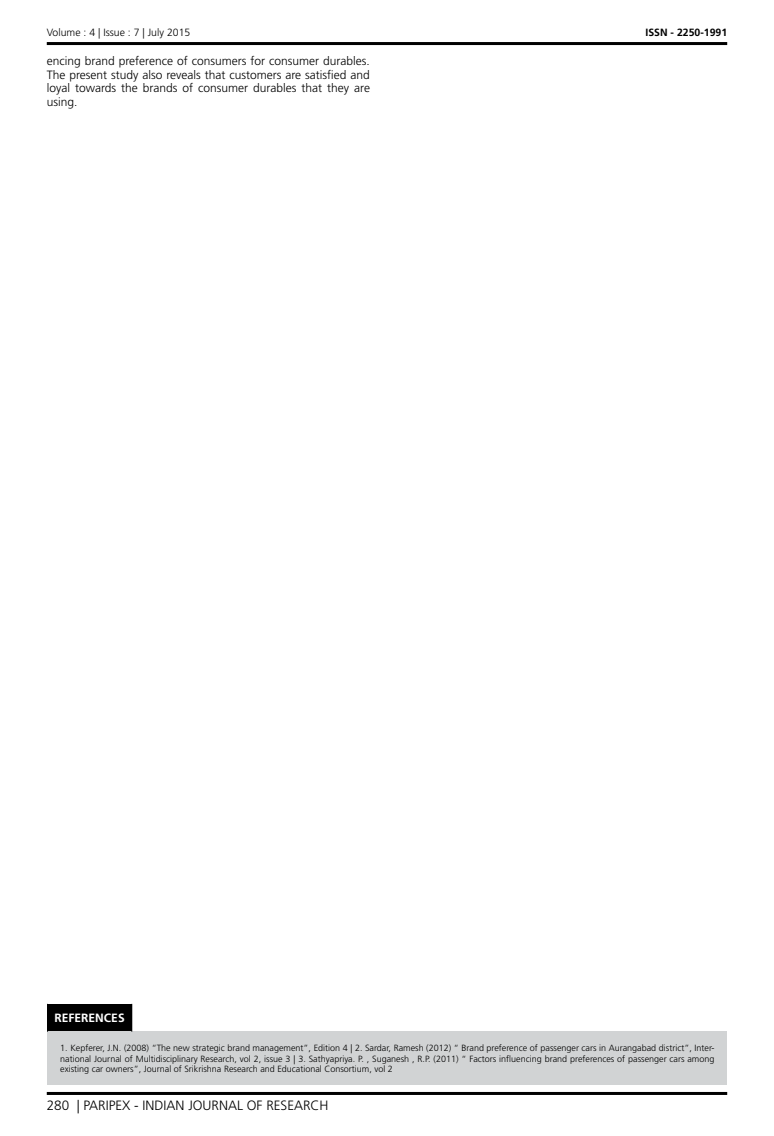
<style>
.page{position:relative;width:774px;height:1136px;background:#fff}
.page>*{position:absolute;margin:0;border:0;box-sizing:border-box;transform-origin:0 0}
.t1{font:300 13.5px "Frutiger LT Std";color:#000}
.t2{font:300 12px/13.5px "Frutiger LT Std";color:#000;text-align:justify}
.t3{font:700 12px "Frutiger LT Std";color:#fff}
.t4{font:300 10.5px "Frutiger LT Std";color:#000}
.t5{font:700 10.5px "Frutiger LT Std";color:#000}
.t6{font:300 9px/10.5px "Frutiger LT Std";color:#000;text-align:justify}
</style>
<div class="page">
<hr style="left:47px;top:42px;width:680px;height:3px;background:#000">
<hr style="left:47px;top:1091px;width:680px;height:3px;background:#000">
<div style="left:48px;top:1003px;width:84px;height:28px;background:#000"></div>
<div style="left:48px;top:1031px;width:679px;height:53px;background:#d1d3d4"></div>
<svg style="left:47px;top:1003px;width:1px;height:28px"></svg>
<p class="t4" style="left:47px;top:27px;width:145px">Volume : 4 | Issue : 7 | July 2015</p>
<p class="t5" style="left:645px;top:27px;width:83px">ISSN - 2250-1991</p>
<h2 class="t2" style="left:47px;top:55px;width:325px">encing brand preference of consumers for consumer durables.<br>The present study also reveals that customers are satisfied and loyal towards the brands of consumer durables that they are using.</h2>
<h2 class="t3" style="left:55px;top:1010px;width:72px">REFERENCES</h2>
<p class="t6" style="left:60px;top:1042px;width:656px">1. Kepferer, J.N. (2008) “The new strategic brand management”, Edition 4 | 2. Sardar, Ramesh (2012) “ Brand preference of passenger cars in Aurangabad district”, Inter&shy;national Journal of Multidisciplinary Research, vol 2, issue 3 | 3. Sathyapriya. P. , Suganesh , R.P. (2011) “ Factors influencing brand preferences of passenger cars among existing car owners”, Journal of Srikrishna Research and Educational Consortium, vol 2</p>
<h1 class="t1" style="left:47px;top:1097px;width:283px">280 | PARIPEX - INDIAN JOURNAL OF RESEARCH</h1>
</div>
